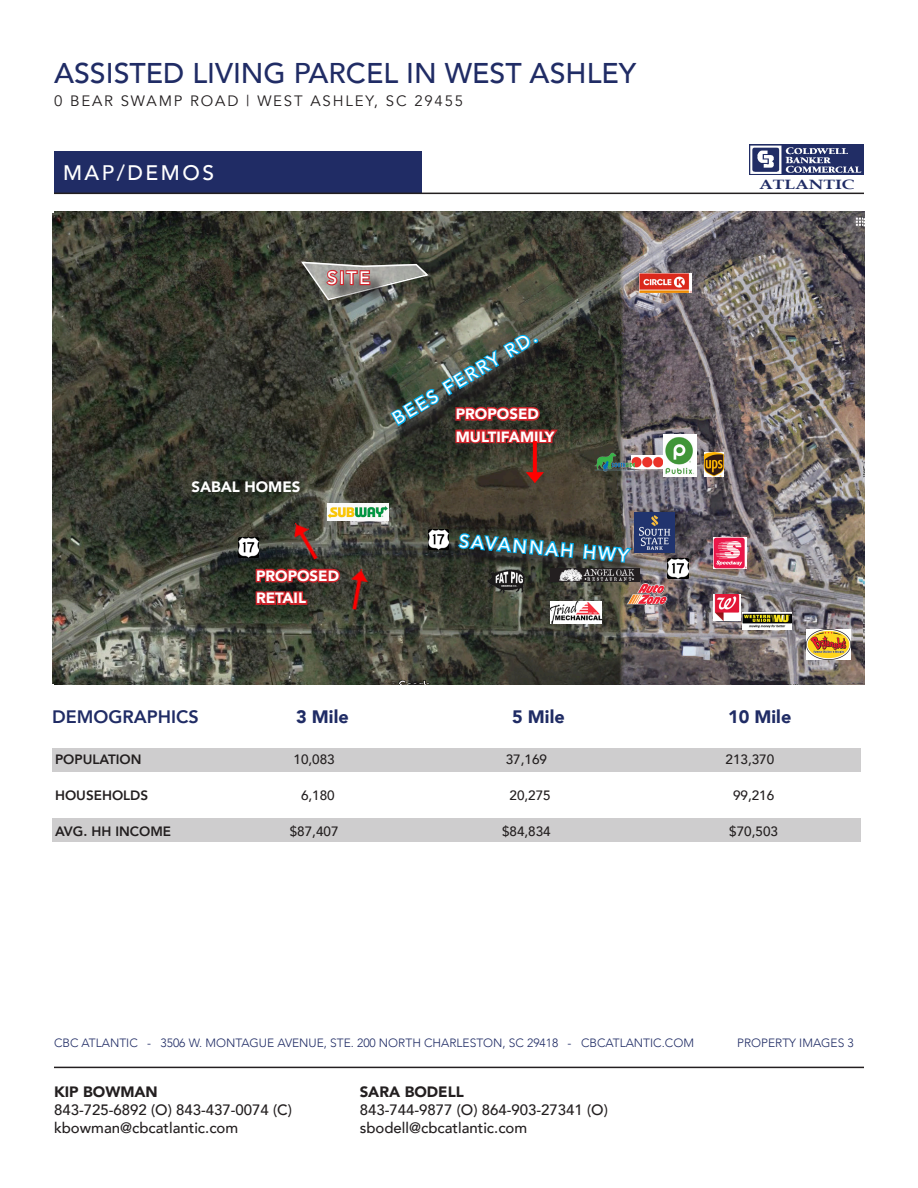
<style>
.page{position:relative;width:918px;height:1188px;background:#fff}
.page>*{position:absolute;margin:0;border:0;box-sizing:border-box;transform-origin:0 0}
.t1{font:500 28.5px "Avenir";color:#202c65}
.t2{font:500 21px "Avenir";letter-spacing:.12em;color:#fff}
.t3{font:500 18px "Avenir";color:#fff}
.t4{font:900 18px "Avenir";color:#202c65}
.t5{font:800 18px "Avenir";color:#202c65}
.t6{font:500 15px "Avenir";color:#231f20}
.t7{font:15px "Avenir";letter-spacing:.12em;color:#231f20}
.t8{font:900 15px "Avenir";color:#231f20}
.t9{font:900 15px "Avenir";color:#fff}
.t10{font:900 14.85px "Avenir";color:#fff}
.t11{font:500 13.5px "Avenir";color:#231f20}
.t12{font:800 13.5px "Avenir";color:#231f20}
.t13{font:700 13.5px "Book Antiqua";color:#202c65;scale:1.3 1}
.t14{font:300 12px "Avenir";color:#202c65}
</style>
<div class="page">
<div style="left:54px;top:151px;width:367px;height:42px;background:#202c65"></div>
<hr style="left:54px;top:1067px;width:810px;height:1px;background:#231f20">
<hr style="left:54px;top:193px;width:810px;height:1px;background:#231f20">
<img style="left:750px;top:144px;width:114px;height:31px">
<img style="left:53px;top:213px;width:810px;height:471px">
<svg style="left:254px;top:566px;width:88px;height:41px;background:#792b29"></svg>
<img style="left:627px;top:583px;width:41px;height:22px">
<img style="left:742px;top:612px;width:50px;height:17px">
<img style="left:714px;top:594px;width:27px;height:27px">
<img style="left:714px;top:537px;width:33px;height:31px">
<img style="left:634px;top:512px;width:41px;height:41px">
<img style="left:634px;top:456px;width:30px;height:13px">
<img style="left:595px;top:453px;width:39px;height:19px">
<img style="left:704px;top:453px;width:20px;height:24px">
<img style="left:664px;top:435px;width:32px;height:42px">
<img style="left:551px;top:601px;width:51px;height:22px">
<img style="left:327px;top:503px;width:62px;height:17px">
<img style="left:807px;top:629px;width:44px;height:31px">
<img style="left:639px;top:273px;width:52px;height:20px">
<img style="left:429px;top:529px;width:20px;height:20px">
<img style="left:239px;top:537px;width:20px;height:20px">
<img style="left:668px;top:558px;width:20px;height:20px">
<div style="left:461px;top:536px;width:189px;height:45px;background:#231f20;opacity:.75"></div>
<svg style="left:456px;top:490px;width:119px;height:114px;background:#3c4844"></svg>
<svg style="left:582px;top:527px;width:52px;height:55px;background:#40585d"></svg>
<svg style="left:389px;top:333px;width:172px;height:122px;background:#484541"></svg>
<div style="left:330px;top:272px;width:58px;height:32px;background:#231f20;opacity:.75"></div>
<svg style="left:300px;top:260px;width:130px;height:41px;background:#7d716c"></svg>
<div style="left:52px;top:749px;width:809px;height:23px;background:#cecdce"></div>
<div style="left:52px;top:818px;width:809px;height:24px;background:#cecdce"></div>
<img style="left:346px;top:568px;width:24px;height:43px">
<img style="left:526px;top:442px;width:17px;height:41px">
<img style="left:289px;top:519px;width:35px;height:43px">
<p class="t1" style="left:54px;top:48px;width:584px">ASSISTED LIVING PARCEL IN WEST ASHLEY</p>
<p class="t7" style="left:54px;top:92px;width:411px">0 BEAR SWAMP ROAD | WEST ASHLEY, SC 29455</p>
<p class="t2" style="left:63px;top:154px;width:153px">MAP/DEMOS</p>
<p class="t3" style="left:327px;top:262px;width:44px">SITE</p>
<p class="t9" style="left:191px;top:473px;width:111px">SABAL HOMES</p>
<p class="t10" style="left:256px;top:563px;width:85px">PROPOSED</p>
<p class="t10" style="left:256px;top:585px;width:52px">RETAIL</p>
<p class="t3" style="left:386px;top:407px;width:166px;rotate:-31deg">BEES FERRY RD.</p>
<p class="t10" style="left:456px;top:401px;width:85px">PROPOSED</p>
<p class="t10" style="left:456px;top:424px;width:100px">MULTIFAMILY</p>
<p class="t3" style="left:461px;top:525px;width:172px;rotate:5deg">SAVANNAH HWY</p>
<p class="t13" style="left:759px;top:176px;width:75px">ATLANTIC</p>
<p class="t5" style="left:52px;top:702px;width:148px">DEMOGRAPHICS</p>
<p class="t4" style="left:296px;top:701px;width:54px">3 Mile</p>
<p class="t4" style="left:512px;top:701px;width:54px">5 Mile</p>
<p class="t4" style="left:728px;top:701px;width:65px">10 Mile</p>
<p class="t12" style="left:55px;top:749px;width:88px">POPULATION</p>
<p class="t11" style="left:294px;top:747px;width:43px">10,083</p>
<p class="t11" style="left:506px;top:747px;width:43px">37,169</p>
<p class="t11" style="left:726px;top:747px;width:50px">213,370</p>
<p class="t12" style="left:55px;top:785px;width:95px">HOUSEHOLDS</p>
<p class="t11" style="left:301px;top:783px;width:35px">6,180</p>
<p class="t11" style="left:510px;top:783px;width:43px">20,275</p>
<p class="t11" style="left:733px;top:783px;width:43px">99,216</p>
<p class="t12" style="left:55px;top:821px;width:118px">AVG. HH INCOME</p>
<p class="t11" style="left:290px;top:819px;width:50px">$87,407</p>
<p class="t11" style="left:502px;top:819px;width:50px">$84,834</p>
<p class="t11" style="left:729px;top:819px;width:50px">$70,503</p>
<p class="t14" style="left:54px;top:1036px;width:642px">CBC ATLANTIC - 3506 W. MONTAGUE AVENUE, STE. 200 NORTH CHARLESTON, SC 29418 - CBCATLANTIC.COM</p>
<p class="t14" style="left:737px;top:1036px;width:118px">PROPERTY IMAGES 3</p>
<p class="t8" style="left:54px;top:1079px;width:105px">KIP BOWMAN</p>
<p class="t6" style="left:54px;top:1097px;width:239px">843-725-6892 (O) 843-437-0074 (C)</p>
<p class="t6" style="left:54px;top:1115px;width:186px">kbowman@cbcatlantic.com</p>
<p class="t8" style="left:360px;top:1079px;width:106px">SARA BODELL</p>
<p class="t6" style="left:360px;top:1097px;width:250px">843-744-9877 (O) 864-903-27341 (O)</p>
<p class="t6" style="left:360px;top:1115px;width:169px">sbodell@cbcatlantic.com</p>
</div>
